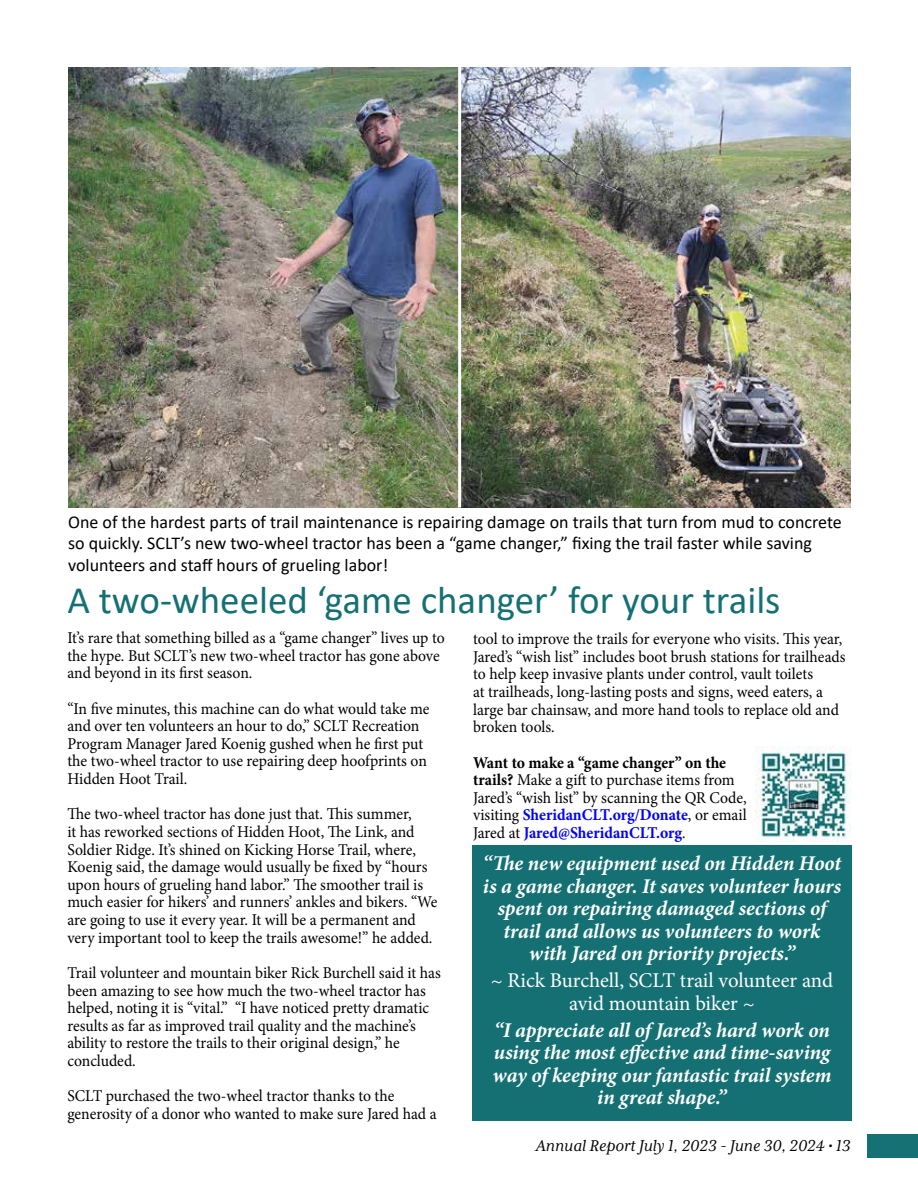
<style>
.page{position:relative;width:918px;height:1188px;background:#fff}
.page>*{position:absolute;margin:0;border:0;box-sizing:border-box;transform-origin:0 0}
.t1{font:39px "Calibri";color:#157074}
.t2{font:italic 700 21px/22.5px "Minion Pro";letter-spacing:-.005em;color:#fff;text-align:center}
.t3{font:21px/22.5px "Minion Pro";letter-spacing:-.005em;color:#fff;text-align:center}
.t4{font:18px/21.3px "Calibri";color:#000}
.t5{font:italic 18px "Mrs Eaves XL Serif OT";color:#000}
.t6{font:16.5px/17.5px "Minion Pro";letter-spacing:-.005em;color:#000;scale:.95 1}
.s1{font-weight:700}
.s2{font-weight:700;color:#00f}
</style>
<div class="page">
<div style="left:868px;top:1134px;width:50px;height:24px;background:#157174"></div>
<div style="left:472px;top:846px;width:379px;height:275px;background:#157074"></div>
<img style="left:68px;top:68px;width:783px;height:440px">
<img style="left:756px;top:747px;width:95px;height:95px">
<hr style="left:458px;top:67px;width:3px;height:441px;background:#fff">
<p class="t4" style="left:68px;top:511px;width:775px">One of the hardest parts of trail maintenance is repairing damage on trails that turn from mud to concrete so quickly. SCLT’s new two-wheel tractor has been a “game changer,” fixing the trail faster while saving volunteers and staff hours of grueling labor!</p>
<h1 class="t1" style="left:68px;top:573px;width:715px">A two-wheeled ‘game changer’ for your trails</h1>
<p class="t6" style="left:67px;top:629px;width:399px">It’s rare that something billed as a “game changer” lives up to the hype. But SCLT’s new two-wheel tractor has gone above and beyond in its first season.</p>
<p class="t6" style="left:67px;top:700px;width:383px">“In five minutes, this machine can do what would take me and over ten volunteers an hour to do,” SCLT Recreation Program Manager Jared Koenig gushed when he first put the two-wheel tractor to use repairing deep hoofprints on Hidden Hoot Trail.</p>
<p class="t6" style="left:67px;top:805px;width:391px">The two-wheel tractor has done just that. This summer,<br>it has reworked sections of Hidden Hoot, The Link, and Soldier Ridge. It’s shined on Kicking Horse Trail, where, Koenig said, the damage would usually be fixed by “hours upon hours of grueling hand labor.” The smoother trail is much easier for hikers’ and runners’ ankles and bikers. “We are going to use it every year. It will be a permanent and very important tool to keep the trails awesome!” he added.</p>
<p class="t6" style="left:67px;top:964px;width:394px">Trail volunteer and mountain biker Rick Burchell said it has been amazing to see how much the two-wheel tractor has helped, noting it is “vital.” “I have noticed pretty dramatic results as far as improved trail quality and the machine’s ability to restore the trails to their original design,” he concluded.</p>
<p class="t6" style="left:67px;top:1087px;width:390px">SCLT purchased the two-wheel tractor thanks to the generosity of a donor who wanted to make sure Jared had a</p>
<p class="t6" style="left:473px;top:630px;width:394px">tool to improve the trails for everyone who visits. This year, Jared’s “wish list” includes boot brush stations for trailheads to help keep invasive plants under control, vault toilets<br>at trailheads, long-lasting posts and signs, weed eaters, a large bar chainsaw, and more hand tools to replace old and broken tools.</p>
<p class="t6" style="left:473px;top:754px;width:289px"><span class="s1">Want to make a “game changer” on the trails?</span> Make a gift to purchase items from Jared’s “wish list” by scanning the QR Code, visiting <span class="s2">SheridanCLT.org/Donate</span>, or email Jared at <span class="s2">Jared@SheridanCLT.org</span>.</p>
<p class="t2" style="left:483px;top:852px;width:360px">“The new equipment used on Hidden Hoot is a game changer. It saves volunteer hours spent on repairing damaged sections of trail and allows us volunteers to work with Jared on priority projects.”</p>
<p class="t3" style="left:491px;top:970px;width:344px">~ Rick Burchell, SCLT trail volunteer and avid mountain biker ~</p>
<p class="t2" style="left:493px;top:1019px;width:340px">“I appreciate all of Jared’s hard work on using the most effective and time-saving way of keeping our fantastic trail system in great shape.”</p>
<p class="t5" style="left:536px;top:1135px;width:316px">Annual Report July 1, 2023 - June 30, 2024 • 13</p>
</div>
